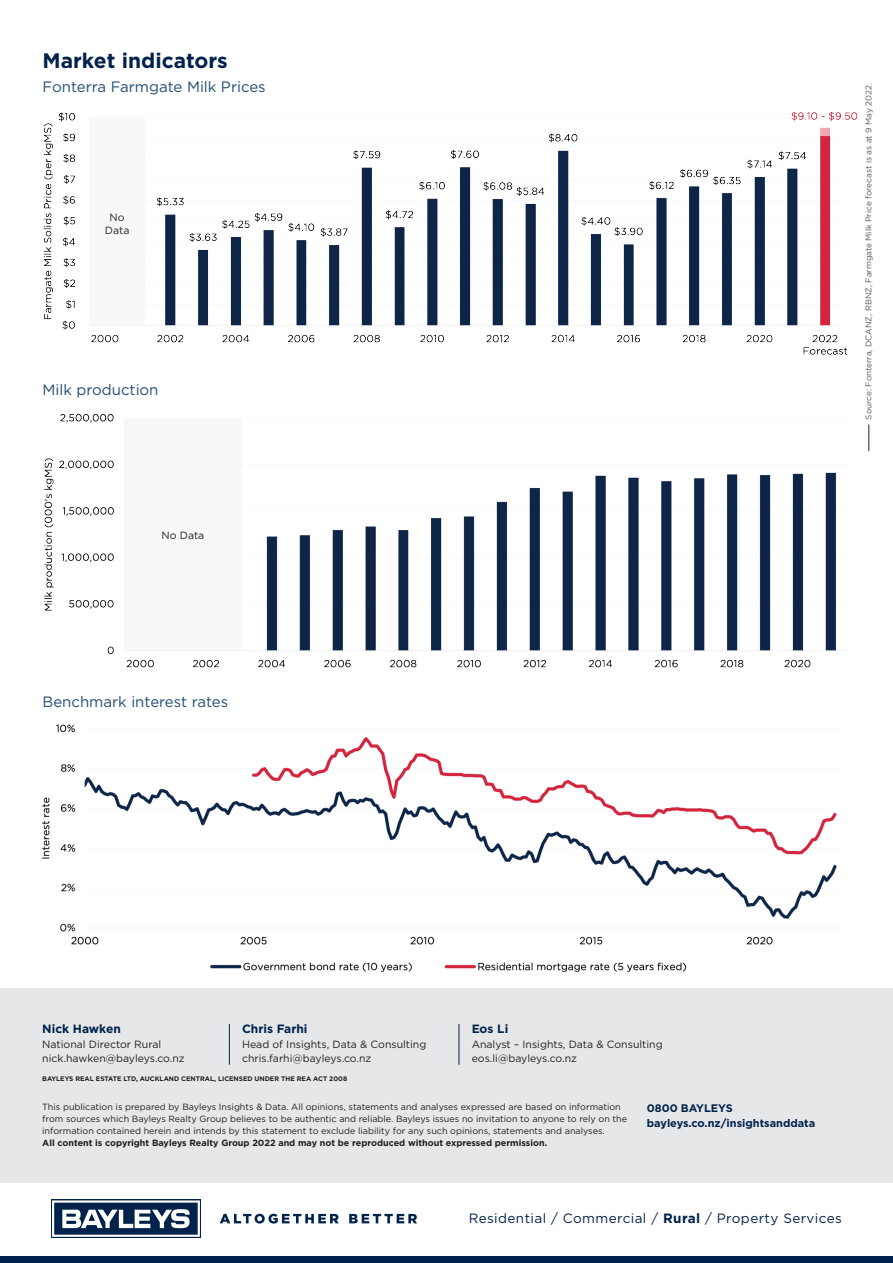
<style>
.page{position:relative;width:893px;height:1263px;background:#fff}
.page>*{position:absolute;margin:0;border:0;box-sizing:border-box;transform-origin:0 0}
.t1{font:700 21px "Gotham";color:#00224b}
.t2{font:15px "Gotham";color:#214f76}
.t3{font:13.5px "Gotham";letter-spacing:.03em;color:#00224b}
.t4{font:700 12px "Gotham";color:#00224b}
.t5{font:700 10.95px/15px "Gotham";color:#00224b}
.t6{font:10.5px/14.2px "Gotham";color:#231f20}
.t7{font:9px/12px "Gotham";color:#231f20}
.t8{font:700 9px "Gotham";color:#231f20}
.t9{font:8.25px "Gotham";color:#57585a}
.t10{font:700 6.6px "Gotham";color:#231f20}
.s1{font-weight:700}
</style>
<div class="page">
<div style="left:0;top:988px;width:893px;height:194px;background:#e6e7e9"></div>
<div style="left:51px;top:1199px;width:150px;height:39px;background:#00224b"></div>
<svg style="left:52px;top:1200px;width:148px;height:37px"></svg>
<svg style="left:220px;top:1214px;width:119px;height:9px"></svg>
<svg style="left:349px;top:1214px;width:68px;height:9px"></svg>
<div style="left:0;top:1256px;width:893px;height:7px;background:#00224b"></div>
<hr style="left:229px;top:1024px;width:1px;height:41px;background:#00224b">
<hr style="left:459px;top:1024px;width:1px;height:41px;background:#00224b">
<svg style="left:869px;top:424px;width:1px;height:27px"></svg>
<img style="left:43px;top:724px;width:794px;height:248px">
<img style="left:43px;top:111px;width:815px;height:244px">
<div style="left:89px;top:117px;width:56px;height:209px;background:#f5f5f6"></div>
<img style="left:44px;top:414px;width:803px;height:254px">
<div style="left:124px;top:419px;width:118px;height:231px;background:#f5f5f6"></div>
<h1 class="t1" style="left:43px;top:46px;width:187px">Market indicators</h1>
<h2 class="t2" style="left:43px;top:78px;width:225px">Fonterra Farmgate Milk Prices</h2>
<p class="t9" style="left:863px;top:420px;width:338px;rotate:-90deg">Source: Fonterra, DCANZ, RBNZ, Farmgate Milk Price forecast is as at 9 May 2022.</p>
<p class="t6" style="left:105px;top:211px;width:26px;line-height:12.6px;text-align:center">No<br>Data</p>
<h2 class="t2" style="left:43px;top:380px;width:118px">Milk production</h2>
<p class="t6" style="left:162px;top:528px;width:44px">No Data</p>
<h2 class="t2" style="left:43px;top:692px;width:187px">Benchmark interest rates</h2>
<h3 class="t4" style="left:42px;top:1021px;width:80px">Nick Hawken</h3>
<p class="t6" style="left:42px;top:1037px;width:144px">National Director Rural nick.hawken@bayleys.co.nz</p>
<h3 class="t4" style="left:242px;top:1021px;width:67px">Chris Farhi</h3>
<p class="t6" style="left:242px;top:1037px;width:186px">Head of Insights, Data &amp; Consulting chris.farhi@bayleys.co.nz</p>
<p class="t10" style="left:42px;top:1074px;width:306px">BAYLEYS REAL ESTATE LTD, AUCKLAND CENTRAL, LICENSED UNDER THE REA ACT 2008</p>
<h3 class="t4" style="left:472px;top:1021px;width:38px">Eos Li</h3>
<p class="t6" style="left:472px;top:1037px;width:192px">Analyst – Insights, Data &amp; Consulting eos.li@bayleys.co.nz</p>
<p class="t7" style="left:42px;top:1101px;width:586px">This publication is prepared by Bayleys Insights &amp; Data. All opinions, statements and analyses expressed are based on information from sources which Bayleys Realty Group believes to be authentic and reliable. Bayleys issues no invitation to anyone to rely on the information contained herein and intends by this statement to exclude liability for any such opinions, statements and analyses.</p>
<p class="t8" style="left:42px;top:1137px;width:506px">All content is copyright Bayleys Realty Group 2022 and may not be reproduced without expressed permission.</p>
<p class="t5" style="left:647px;top:1100px;width:170px">0800 BAYLEYS bayleys.co.nz/insightsanddata</p>
<h3 class="t3" style="left:469px;top:1210px;width:375px">Residential / Commercial / <span class="s1">Rural</span> / Property Services</h3>
</div>
